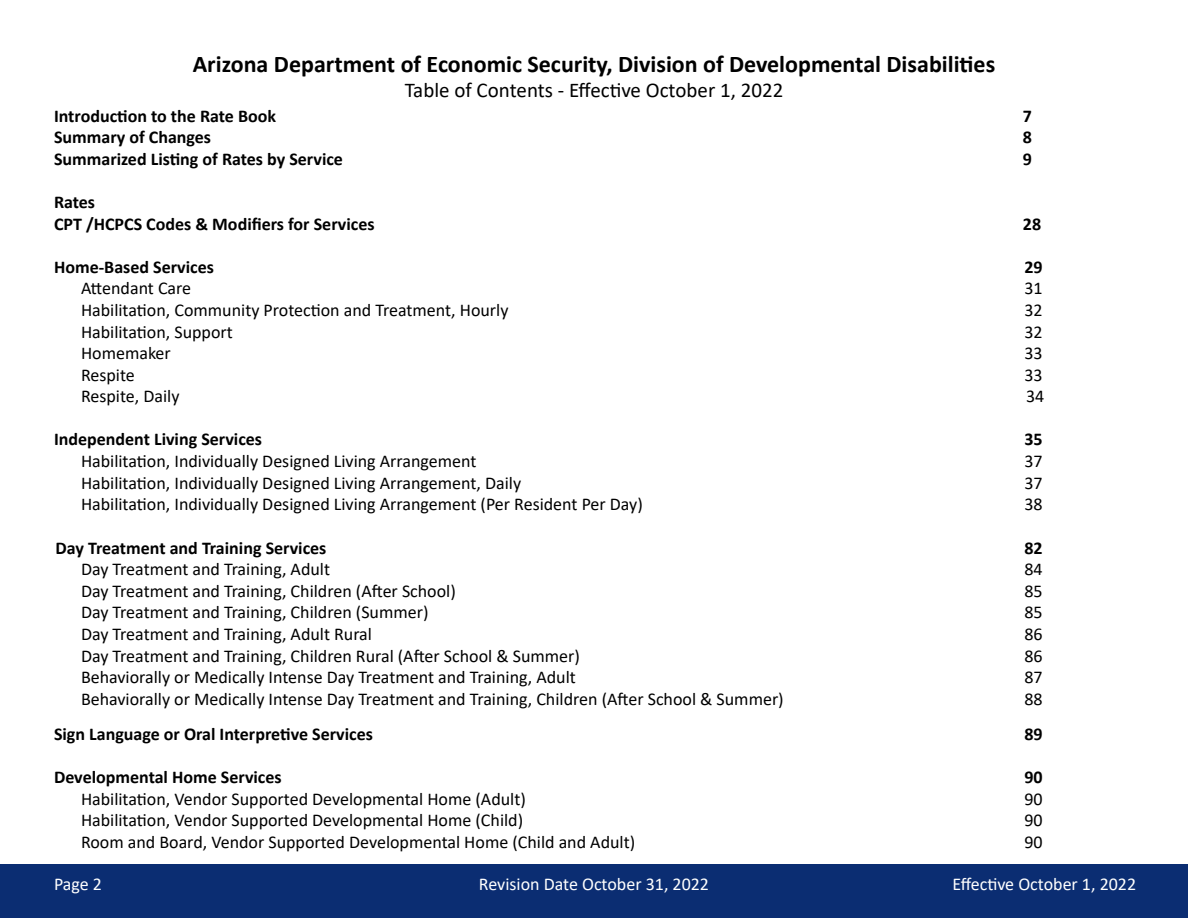
<style>
.page{position:relative;width:1188px;height:918px;background:#fff}
.page>*{position:absolute;margin:0;border:0;box-sizing:border-box;transform-origin:0 0}
.t1{font:700 24px "Calibri";color:#000}
.t2{font:21px "Calibri";color:#000}
.t3{font:18px "Calibri";color:#000}
.t4{font:700 18px/21.6px "Calibri";color:#000}
.t5{font:18px "Calibri";color:#fff}
</style>
<div class="page">
<div style="left:0;top:864px;width:1188px;height:54px;background:#0b2d72"></div>
<h1 class="t1" style="left:193px;top:47px;width:804px">Arizona Department of Economic Security, Division of Developmental Disabilities</h1>
<p class="t2" style="left:405px;top:76px;width:380px">Table of Contents - Effective October 1, 2022</p>
<p class="t4" style="left:54px;top:104px;width:224px">Introduction to the Rate Book</p>
<p class="t4" style="left:1023px;top:104px;width:11px">7</p>
<p class="t4" style="left:54px;top:126px;width:159px">Summary of Changes</p>
<p class="t4" style="left:1023px;top:126px;width:11px">8</p>
<p class="t4" style="left:54px;top:148px;width:291px">Summarized Listing of Rates by Service</p>
<p class="t4" style="left:1023px;top:148px;width:11px">9</p>
<p class="t4" style="left:54px;top:191px;width:322px">Rates<br>CPT /HCPCS Codes &amp; Modifiers for Services</p>
<p class="t4" style="left:1023px;top:212px;width:20px">28</p>
<p class="t4" style="left:54px;top:256px;width:162px">Home-Based Services</p>
<p class="t4" style="left:1025px;top:256px;width:20px">29</p>
<p class="t3" style="left:81px;top:276px;width:112px">Attendant Care</p>
<p class="t3" style="left:1025px;top:276px;width:20px">31</p>
<p class="t3" style="left:81px;top:297px;width:429px">Habilitation, Community Protection and Treatment, Hourly</p>
<p class="t3" style="left:1025px;top:297px;width:20px">32</p>
<p class="t3" style="left:81px;top:319px;width:153px">Habilitation, Support</p>
<p class="t3" style="left:1025px;top:319px;width:20px">32</p>
<p class="t3" style="left:81px;top:341px;width:91px">Homemaker</p>
<p class="t3" style="left:1025px;top:341px;width:20px">33</p>
<p class="t3" style="left:81px;top:362px;width:55px">Respite</p>
<p class="t3" style="left:1025px;top:362px;width:20px">33</p>
<p class="t3" style="left:81px;top:384px;width:100px">Respite, Daily</p>
<p class="t3" style="left:1026px;top:384px;width:20px">34</p>
<p class="t4" style="left:54px;top:428px;width:210px">Independent Living Services</p>
<p class="t4" style="left:1025px;top:428px;width:20px">35</p>
<p class="t3" style="left:81px;top:449px;width:397px">Habilitation, Individually Designed Living Arrangement</p>
<p class="t3" style="left:1025px;top:449px;width:20px">37</p>
<p class="t3" style="left:81px;top:470px;width:442px">Habilitation, Individually Designed Living Arrangement, Daily</p>
<p class="t3" style="left:1025px;top:470px;width:20px">37</p>
<p class="t3" style="left:81px;top:492px;width:563px">Habilitation, Individually Designed Living Arrangement (Per Resident Per Day)</p>
<p class="t3" style="left:1025px;top:492px;width:20px">38</p>
<p class="t4" style="left:56px;top:536px;width:272px">Day Treatment and Training Services</p>
<p class="t4" style="left:1025px;top:536px;width:20px">82</p>
<p class="t3" style="left:81px;top:557px;width:251px">Day Treatment and Training, Adult</p>
<p class="t3" style="left:1025px;top:557px;width:20px">84</p>
<p class="t3" style="left:81px;top:578px;width:376px">Day Treatment and Training, Children (After School)</p>
<p class="t3" style="left:1025px;top:578px;width:20px">85</p>
<p class="t3" style="left:81px;top:600px;width:349px">Day Treatment and Training, Children (Summer)</p>
<p class="t3" style="left:1025px;top:600px;width:20px">85</p>
<p class="t3" style="left:81px;top:621px;width:293px">Day Treatment and Training, Adult Rural</p>
<p class="t3" style="left:1025px;top:621px;width:20px">86</p>
<p class="t3" style="left:81px;top:643px;width:500px">Day Treatment and Training, Children Rural (After School &amp; Summer)</p>
<p class="t3" style="left:1025px;top:643px;width:20px">86</p>
<p class="t3" style="left:81px;top:665px;width:496px">Behaviorally or Medically Intense Day Treatment and Training, Adult</p>
<p class="t3" style="left:1025px;top:665px;width:20px">87</p>
<p class="t3" style="left:81px;top:686px;width:704px">Behaviorally or Medically Intense Day Treatment and Training, Children (After School &amp; Summer)</p>
<p class="t3" style="left:1025px;top:686px;width:20px">88</p>
<p class="t4" style="left:54px;top:723px;width:321px">Sign Language or Oral Interpretive Services</p>
<p class="t4" style="left:1025px;top:723px;width:20px">89</p>
<p class="t4" style="left:54px;top:766px;width:229px">Developmental Home Services</p>
<p class="t4" style="left:1025px;top:766px;width:20px">90</p>
<p class="t3" style="left:81px;top:786px;width:446px">Habilitation, Vendor Supported Developmental Home (Adult)</p>
<p class="t3" style="left:1025px;top:786px;width:20px">90</p>
<p class="t3" style="left:81px;top:808px;width:444px">Habilitation, Vendor Supported Developmental Home (Child)</p>
<p class="t3" style="left:1025px;top:808px;width:20px">90</p>
<p class="t3" style="left:81px;top:829px;width:556px">Room and Board, Vendor Supported Developmental Home (Child and Adult)</p>
<p class="t3" style="left:1025px;top:829px;width:20px">90</p>
<p class="t5" style="left:54px;top:871px;width:50px">Page 2</p>
<p class="t5" style="left:479px;top:871px;width:232px">Revision Date October 31, 2022</p>
<p class="t5" style="left:952px;top:871px;width:185px">Effective October 1, 2022</p>
</div>
